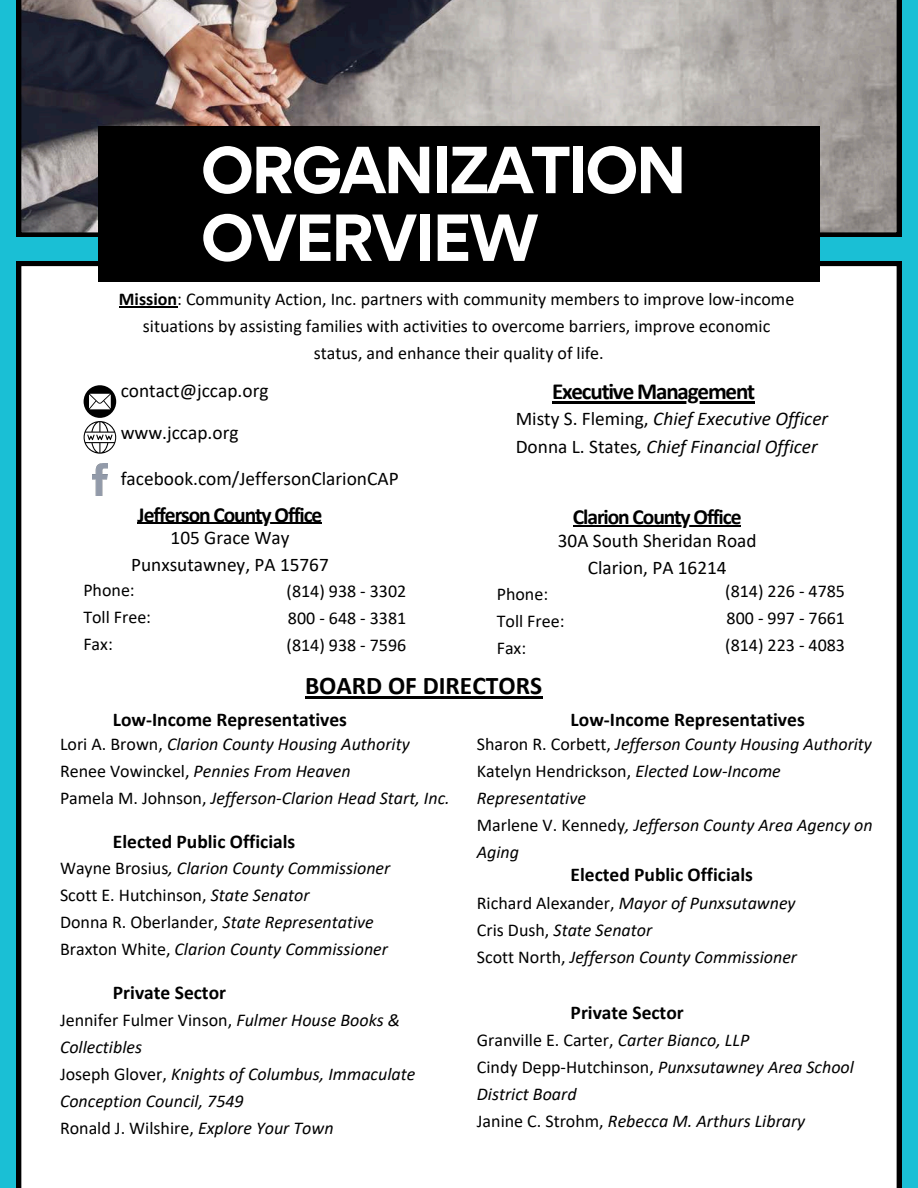
<style>
.page{position:relative;width:918px;height:1188px;background:#1abfd5}
.page>*{position:absolute;margin:0;border:0;box-sizing:border-box;transform-origin:0 0}
.t1{font:700 59.25px/67.8px "Gordita";letter-spacing:-.05em;color:#fff}
.t2{font:700 25.5px "Calibri";color:#000}
.t3{font:700 23.1px "Calibri";letter-spacing:-.05em;color:#000}
.t4{font:700 21.6px "Calibri";letter-spacing:-.05em;color:#000}
.t5{font:700 19.5px "Calibri";color:#000}
.t6{font:19.35px "Calibri";color:#000}
.t7{font:italic 19.35px "Calibri";color:#000}
.t8{font:italic 18px/27px "Calibri";color:#000}
.t9{font:18px "Calibri";color:#000}
.s1{font-weight:700}
.s2{font-style:normal}
.s3{font-style:italic}
</style>
<div class="page">
<div style="left:17px;top:262px;width:884px;height:926px;background:#fff"></div>
<svg style="left:17px;top:0;width:884px;height:237px"></svg>
<div style="left:98px;top:126px;width:721px;height:155px;background:#000"></div>
<img style="left:93px;top:464px;width:14px;height:31px">
<svg style="left:84px;top:385px;width:32px;height:69px"></svg>
<hr style="left:138px;top:523px;width:184px;height:1px;background:#000">
<hr style="left:573px;top:525px;width:168px;height:1px;background:#000">
<hr style="left:552px;top:401px;width:202px;height:3px;background:#000">
<hr style="left:119px;top:307px;width:58px;height:1px;background:#000">
<hr style="left:305px;top:696px;width:237px;height:2px;background:#000">
<p class="t1" style="left:201px;top:136px;width:488px">ORGANIZATION<br>OVERVIEW</p>
<p class="t9" style="left:119px;top:292px;width:677px"><span class="s1">Mission</span>: Community Action, Inc. partners with community members to improve low-income</p>
<p class="t9" style="left:143px;top:319px;width:629px">situations by assisting families with activities to overcome barriers, improve economic</p>
<p class="t9" style="left:314px;top:346px;width:291px">status, and enhance their quality of life.</p>
<p class="t6" style="left:121px;top:382px;width:149px">contact@jccap.org</p>
<p class="t6" style="left:121px;top:425px;width:119px">www.jccap.org</p>
<p class="t6" style="left:121px;top:470px;width:280px">facebook.com/JeffersonClarionCAP</p>
<p class="t3" style="left:552px;top:382px;width:205px">Executive Management</p>
<h2 class="t7" style="left:516px;top:411px;width:314px"><span class="s2">Misty S. Fleming,</span> Chief Executive Officer</h2>
<h4 class="t7" style="left:516px;top:439px;width:303px"><span class="s2">Donna L. States</span>, Chief Financial Officer</h4>
<p class="t4" style="left:138px;top:505px;width:186px">Jefferson County Office</p>
<p class="t4" style="left:573px;top:508px;width:170px">Clarion County Office</p>
<p class="t6" style="left:171px;top:530px;width:121px">105 Grace Way</p>
<p class="t6" style="left:131px;top:557px;width:199px">Punxsutawney, PA 15767</p>
<p class="t6" style="left:558px;top:532px;width:200px">30A South Sheridan Road</p>
<p class="t6" style="left:588px;top:559px;width:140px">Clarion, PA 16214</p>
<h5 class="t9" style="left:83px;top:582px;width:53px">Phone:</h5>
<p class="t9" style="left:83px;top:609px;width:69px">Toll Free:</p>
<h5 class="t9" style="left:83px;top:636px;width:31px">Fax:</h5>
<p class="t9" style="left:287px;top:583px;width:121px">(814) 938 - 3302</p>
<p class="t9" style="left:288px;top:610px;width:120px">800 - 648 - 3381</p>
<p class="t9" style="left:287px;top:637px;width:121px">(814) 938 - 7596</p>
<h4 class="t9" style="left:497px;top:587px;width:53px">Phone:</h4>
<p class="t9" style="left:497px;top:614px;width:69px">Toll Free:</p>
<p class="t9" style="left:497px;top:641px;width:31px">Fax:</p>
<p class="t9" style="left:725px;top:583px;width:121px">(814) 226 - 4785</p>
<p class="t9" style="left:727px;top:610px;width:120px">800 - 997 - 7661</p>
<p class="t9" style="left:725px;top:637px;width:121px">(814) 223 - 4083</p>
<h4 class="t2" style="left:305px;top:675px;width:239px">BOARD OF DIRECTORS</h4>
<h3 class="t5" style="left:113px;top:712px;width:236px">Low-Income Representatives</h3>
<p class="t5" style="left:571px;top:712px;width:236px">Low-Income Representatives</p>
<p class="t8" style="left:60px;top:732px;width:351px"><span class="s2">Lori A. Brown,</span> Clarion County Housing Authority</p>
<p class="t8" style="left:60px;top:759px;width:292px"><span class="s2">Renee Vowinckel,</span> Pennies From Heaven</p>
<p class="t8" style="left:60px;top:786px;width:391px"><span class="s2">Pamela M. Johnson,</span> Jefferson-Clarion Head Start, Inc.</p>
<p class="t5" style="left:113px;top:833px;width:184px">Elected Public Officials</p>
<p class="t8" style="left:60px;top:856px;width:332px"><span class="s2">Wayne Brosius</span>, Clarion County Commissioner</p>
<p class="t9" style="left:60px;top:888px;width:251px">Scott E. Hutchinson, <span class="s3">State Senator</span></p>
<p class="t8" style="left:60px;top:910px;width:315px"><span class="s2">Donna R. Oberlander,</span> State Representative</p>
<h4 class="t8" style="left:60px;top:937px;width:329px"><span class="s2">Braxton White,</span> Clarion County Commissioner</h4>
<h4 class="t5" style="left:113px;top:985px;width:115px">Private Sector</h4>
<p class="t8" style="left:60px;top:1008px;width:342px"><span class="s2">Jennifer Fulmer Vinson,</span> Fulmer House Books &amp;<br>Collectibles</p>
<p class="t8" style="left:60px;top:1062px;width:357px"><span class="s2">Joseph Glover,</span> Knights of Columbus, Immaculate<br>Conception Council, 7549</p>
<p class="t9" style="left:60px;top:1121px;width:275px">Ronald J. Wilshire, <span class="s3">Explore Your Town</span></p>
<p class="t8" style="left:477px;top:732px;width:397px"><span class="s2">Sharon R. Corbett,</span> Jefferson County Housing Authority</p>
<h4 class="t8" style="left:477px;top:759px;width:305px"><span class="s2">Katelyn Hendrickson,</span> Elected Low-Income<br>Representative</h4>
<p class="t8" style="left:477px;top:813px;width:397px"><span class="s2">Marlene V. Kennedy</span>, Jefferson County Area Agency on<br>Aging</p>
<p class="t8" style="left:477px;top:891px;width:320px"><span class="s2">Richard Alexander,</span> Mayor of Punxsutawney</p>
<p class="t8" style="left:477px;top:918px;width:177px"><span class="s2">Cris Dush,</span> State Senator</p>
<h4 class="t8" style="left:477px;top:945px;width:322px"><span class="s2">Scott North,</span> Jefferson County Commissioner</h4>
<p class="t5" style="left:571px;top:867px;width:184px">Elected Public Officials</p>
<p class="t5" style="left:571px;top:1005px;width:115px">Private Sector</p>
<p class="t9" style="left:477px;top:1033px;width:274px">Granville E. Carter, <span class="s3">Carter Bianco, LLP</span></p>
<p class="t8" style="left:477px;top:1055px;width:379px"><span class="s2">Cindy Depp-Hutchinson,</span> Punxsutawney Area School<br>District Board</p>
<p class="t8" style="left:477px;top:1109px;width:330px"><span class="s2">Janine C. Strohm,</span> Rebecca M. Arthurs Library</p>
</div>
